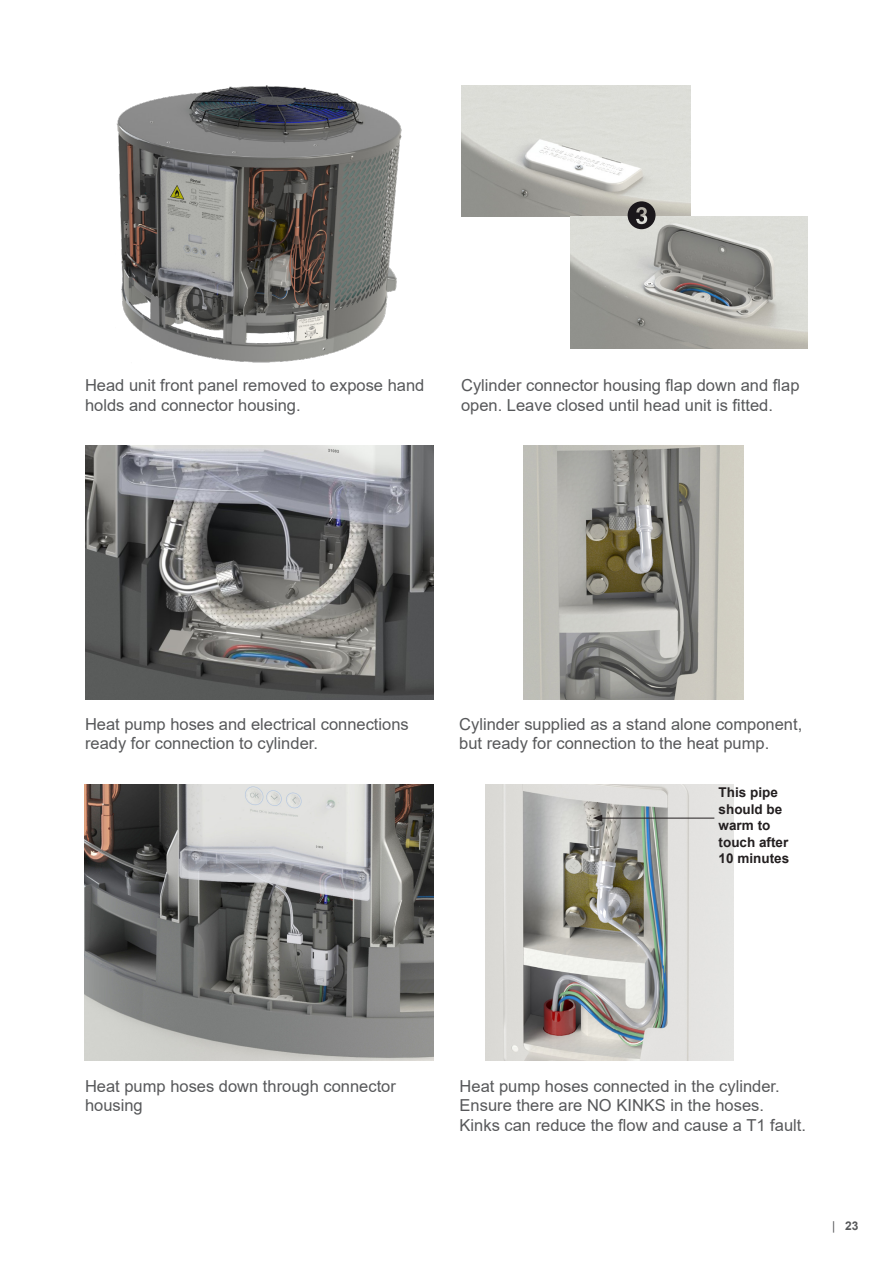
<style>
.page{position:relative;width:893px;height:1263px;background:#fff}
.page>*{position:absolute;margin:0;border:0;box-sizing:border-box;transform-origin:0 0}
.t1{font:16.5px/19.5px "Arial";color:#57585a}
.t2{font:700 13.5px/16.5px "Arial";color:#231f20}
.t3{font:700 12px "Arial";color:#57585a}
.s1{font-weight:400}
</style>
<div class="page">
<hr style="left:892px;top:862px;width:1px;height:78px;background:#fff101">
<img style="left:85px;top:784px;width:349px;height:276px">
<img style="left:486px;top:784px;width:247px;height:276px">
<img style="left:116px;top:85px;width:286px;height:278px">
<img style="left:461px;top:85px;width:230px;height:132px">
<img style="left:571px;top:217px;width:237px;height:132px">
<img style="left:85px;top:445px;width:349px;height:254px">
<img style="left:524px;top:445px;width:219px;height:254px">
<hr style="left:600px;top:818px;width:114px;height:1px;background:#231f20">
<svg style="left:593px;top:815px;width:9px;height:6px"></svg>
<svg style="left:628px;top:201px;width:27px;height:28px"></svg>
<p class="t1" style="left:85px;top:375px;width:341px">Head unit front panel removed to expose hand holds and connector housing.</p>
<p class="t1" style="left:461px;top:375px;width:340px">Cylinder connector housing flap down and flap open. Leave closed until head unit is fitted.</p>
<p class="t1" style="left:85px;top:714px;width:325px">Heat pump hoses and electrical connections ready for connection to cylinder.</p>
<p class="t1" style="left:459px;top:714px;width:345px">Cylinder supplied as a stand alone component, but ready for connection to the heat pump.</p>
<p class="t2" style="left:719px;top:784px;width:72px">This pipe should be warm to touch after<br>10 minutes</p>
<p class="t1" style="left:85px;top:1076px;width:312px">Heat pump hoses down through connector housing</p>
<p class="t1" style="left:460px;top:1076px;width:348px">Heat pump hoses connected in the cylinder.<br>Ensure there are NO KINKS in the hoses.<br>Kinks can reduce the flow and cause a T1 fault.</p>
<p class="t3" style="left:832px;top:1217px;width:28px"><span class="s1">|</span> 23</p>
</div>
